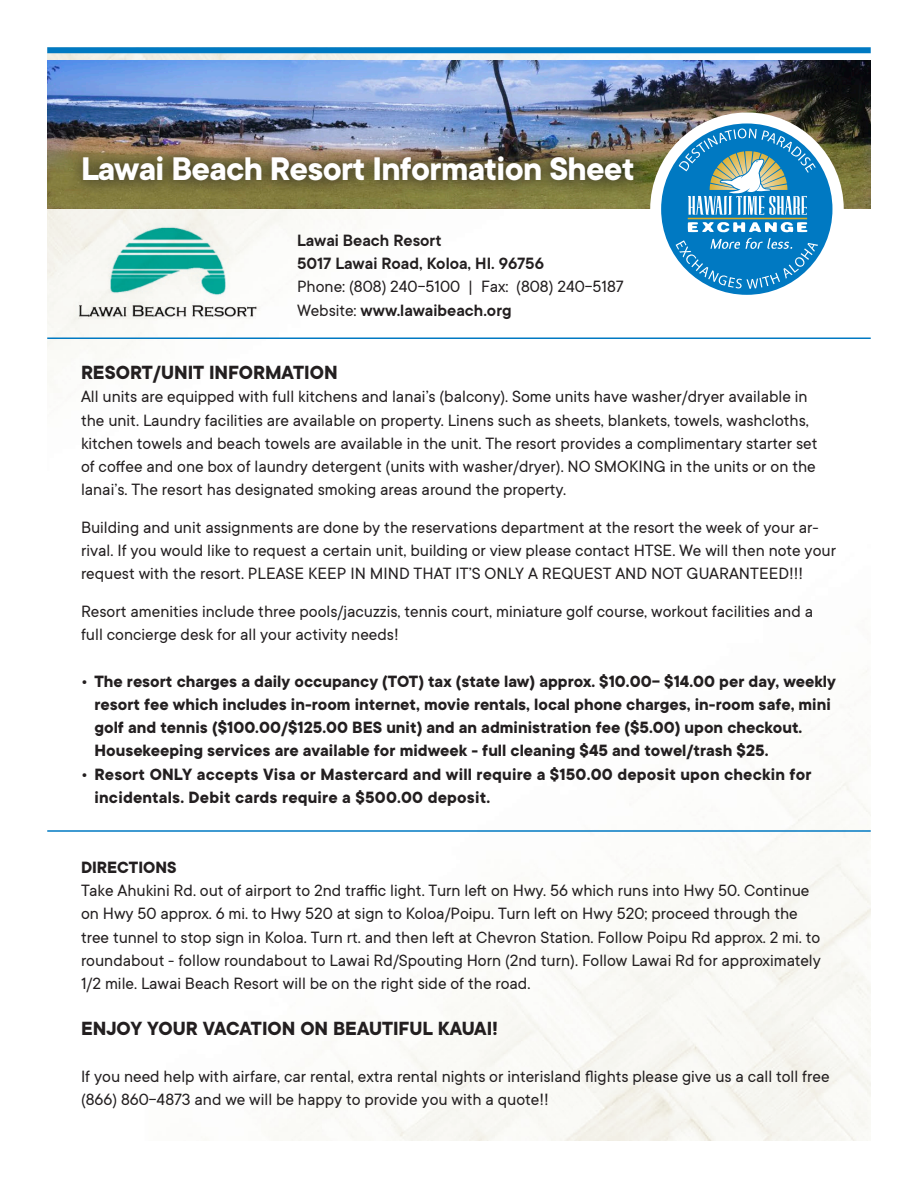
<style>
.page{position:relative;width:918px;height:1188px;background:#fff}
.page>*{position:absolute;margin:0;border:0;box-sizing:border-box;transform-origin:0 0}
.t1{font:700 36px "TT Commons";letter-spacing:-.02em;color:#fff}
.t2{font:700 21px "TT Commons";color:#231f20}
.t3{font:18px/23.2px "TT Commons";color:#231f20}
.t4{font:700 18px/23.2px "TT Commons";color:#231f20}
.t5{font:600 18px/23.2px "TT Commons";color:#231f20}
.s1{font-weight:600}
</style>
<div class="page">
<img style="left:47px;top:53px;width:824px;height:1088px">
<img style="left:47px;top:61px;width:824px;height:147px">
<div style="left:47px;top:47px;width:824px;height:6px;background:#0079c2"></div>
<hr style="left:47px;top:338px;width:824px;height:1px;background:#0079c2">
<hr style="left:47px;top:830px;width:824px;height:2px;background:#0079c2">
<img style="left:68px;top:143px;width:579px;height:53px">
<div style="left:650px;top:112px;width:194px;height:194px;background:#fff;border-radius:50%"></div>
<div style="left:661px;top:123px;width:171px;height:172px;background:#0079c2;border-radius:50%"></div>
<svg style="left:679px;top:128px;width:137px;height:87px"></svg>
<hr style="left:688px;top:218px;width:119px;height:1px;background:#d9ac27">
<svg style="left:676px;top:222px;width:142px;height:67px"></svg>
<img style="left:68px;top:217px;width:195px;height:112px">
<h1 class="t1" style="left:81px;top:149px;width:555px">Lawai Beach Resort Information Sheet</h1>
<p class="t5" style="left:297px;top:229px;width:249px">Lawai Beach Resort<br>5017 Lawai Road, Koloa, HI. 96756</p>
<p class="t3" style="left:297px;top:275px;width:328px">Phone: (808) 240-5100 | Fax: (808) 240-5187<br>Website: <span class="s1">www.lawaibeach.org</span></p>
<p class="t2" style="left:81px;top:361px;width:258px">RESORT/UNIT INFORMATION</p>
<p class="t3" style="left:81px;top:385px;width:738px">All units are equipped with full kitchens and lanai’s (balcony). Some units have washer/dryer available in the unit. Laundry facilities are available on property. Linens such as sheets, blankets, towels, washcloths, kitchen towels and beach towels are available in the unit. The resort provides a complimentary starter set of coffee and one box of laundry detergent (units with washer/dryer). NO SMOKING in the units or on the lanai’s. The resort has designated smoking areas around the property.</p>
<p class="t3" style="left:81px;top:516px;width:757px">Building and unit assignments are done by the reservations department at the resort the week of your ar&shy;rival. If you would like to request a certain unit, building or view please contact HTSE. We will then note your request with the resort. PLEASE KEEP IN MIND THAT IT’S ONLY A REQUEST AND NOT GUARANTEED!!!</p>
<p class="t3" style="left:81px;top:600px;width:734px">Resort amenities include three pools/jacuzzis, tennis court, miniature golf course, workout facilities and a full concierge desk for all your activity needs!</p>
<p class="t4" style="left:94px;top:670px;width:743px;text-indent:-14px">• The resort charges a daily occupancy (TOT) tax (state law) approx. $10.00- $14.00 per day, weekly resort fee which includes in-room internet, movie rentals, local phone charges, in-room safe, mini golf and tennis ($100.00/$125.00 BES unit) and an administration fee ($5.00) upon checkout.<br>Housekeeping services are available for midweek - full cleaning $45 and towel/trash $25.</p>
<p class="t4" style="left:94px;top:763px;width:719px;text-indent:-14px">• Resort ONLY accepts Visa or Mastercard and will require a $150.00 deposit upon checkin for incidentals. Debit cards require a $500.00 deposit.</p>
<p class="t4" style="left:81px;top:856px;width:97px">DIRECTIONS</p>
<p class="t3" style="left:81px;top:879px;width:741px">Take Ahukini Rd. out of airport to 2nd traffic light. Turn left on Hwy. 56 which runs into Hwy 50. Continue on Hwy 50 approx. 6 mi. to Hwy 520 at sign to Koloa/Poipu. Turn left on Hwy 520; proceed through the tree tunnel to stop sign in Koloa. Turn rt. and then left at Chevron Station. Follow Poipu Rd approx. 2 mi. to roundabout - follow roundabout to Lawai Rd/Spouting Horn (2nd turn). Follow Lawai Rd for approximately 1/2 mile. Lawai Beach Resort will be on the right side of the road.</p>
<p class="t2" style="left:81px;top:1017px;width:419px">ENJOY YOUR VACATION ON BEAUTIFUL KAUAI!</p>
<p class="t3" style="left:81px;top:1065px;width:750px">If you need help with airfare, car rental, extra rental nights or interisland flights please give us a call toll free (866) 860-4873 and we will be happy to provide you with a quote!!</p>
</div>
